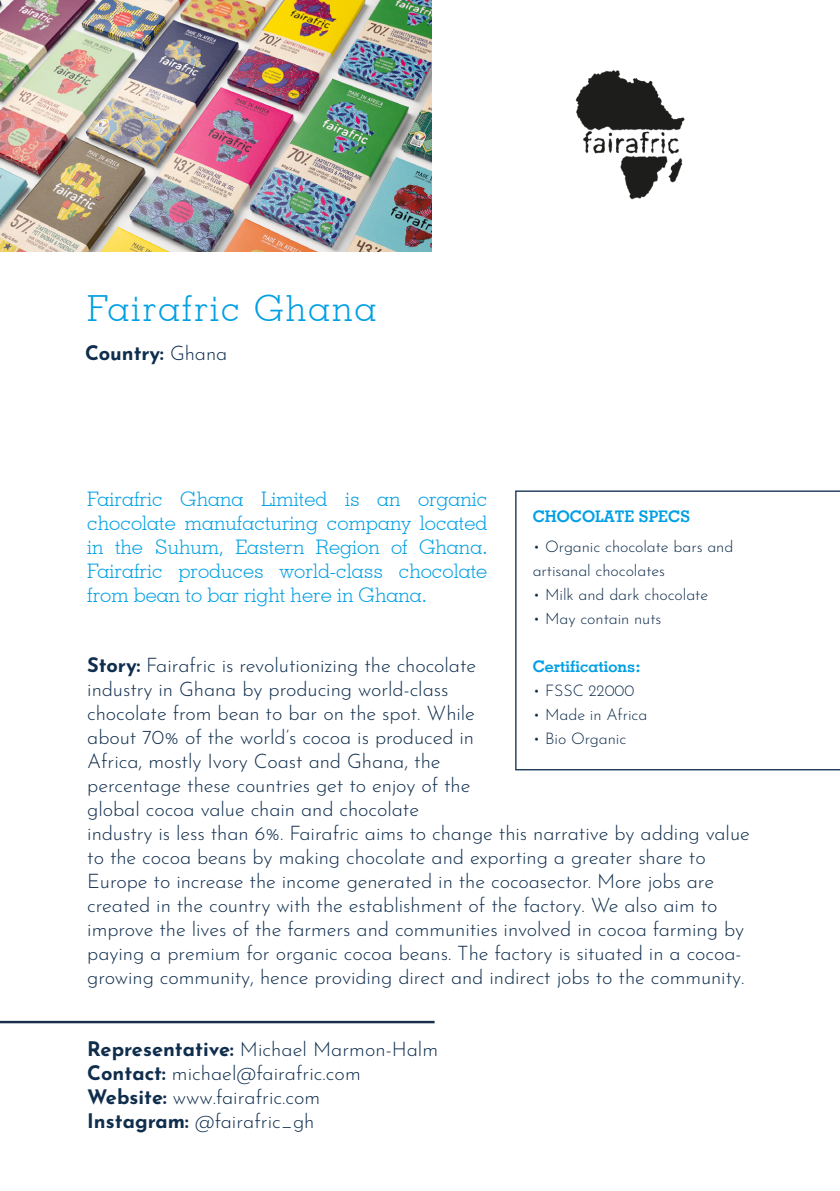
<style>
.page{position:relative;width:840px;height:1191px;background:#fff}
.page>*{position:absolute;margin:0;border:0;box-sizing:border-box;transform-origin:0 0}
.t1{font:300 36px "Geometric Slab 703 BT";letter-spacing:.06em;color:#009fe3}
.Text_Body_Swiss{font:300 20px/24px "Josefin Sans";letter-spacing:-.005em;color:#0f2d4c}
.t2{font:300 20px/24px "Geometric Slab 703 BT";color:#009fe3;text-align:justify}
.Text_Body_Swiss-2{font:700 20px "Josefin Sans";letter-spacing:-.005em;color:#0f2d4c}
.Text_Body_Swiss-3{font:300 16px/24px "Josefin Sans";letter-spacing:-.005em;color:#0f2d4c}
.Text_Body_Swiss-4{font:700 16px "Geometric Slab 703 BT";color:#009fe3}
.s1{font-weight:300}
.s2{font-weight:700}
</style>
<div class="page">
<img style="left:575px;top:70px;width:110px;height:130px">
<hr style="left:0;top:1020px;width:434px;height:3px;background:#1a2e4c">
<div style="left:515px;top:490px;width:324px;height:280px;border:1px solid #0f2d4c"></div>
<img style="left:0;top:0;width:431px;height:251px">
<p class="t1" style="left:87px;top:286px;width:290px">Fairafric Ghana</p>
<p class="Text_Body_Swiss-2" style="left:85px;top:338px;width:144px">Country: <span class="s1">Ghana</span></p>
<p class="t2" style="left:87px;top:486px;width:401px">Fairafric Ghana Limited is an organic chocolate manufacturing company located in the Suhum, Eastern Region of Ghana.<br>Fairafric produces world-class chocolate from bean to bar right here in Ghana.</p>
<p class="Text_Body_Swiss-4" style="left:532px;top:506px;width:159px">CHOCOLATE SPECS</p>
<p class="Text_Body_Swiss-3" style="left:532px;top:533px;width:202px">• Organic chocolate bars and artisanal chocolates</p>
<p class="Text_Body_Swiss-3" style="left:532px;top:581px;width:177px">• Milk and dark chocolate</p>
<p class="Text_Body_Swiss-3" style="left:532px;top:605px;width:130px">• May contain nuts</p>
<p class="Text_Body_Swiss-4" style="left:532px;top:657px;width:109px">Certifications:</p>
<p class="Text_Body_Swiss-3" style="left:532px;top:677px;width:103px">• FSSC 22000</p>
<p class="Text_Body_Swiss-3" style="left:532px;top:701px;width:116px">• Made in Africa</p>
<p class="Text_Body_Swiss-3" style="left:532px;top:725px;width:95px">• Bio Organic</p>
<p class="Text_Body_Swiss" style="left:87px;top:651px;width:663px"><span class="s2">Story:</span> Fairafric is revolutionizing the chocolate<br>industry in Ghana by producing world-class<br>chocolate from bean to bar on the spot. While<br>about 70% of the world’s cocoa is produced in<br>Africa, mostly Ivory Coast and Ghana, the<br>percentage these countries get to enjoy of the<br>global cocoa value chain and chocolate<br>industry is less than 6%. Fairafric aims to change this narrative by adding value to the cocoa beans by making chocolate and exporting a greater share to Europe to increase the income generated in the cocoasector. More jobs are created in the country with the establishment of the factory. We also aim to improve the lives of the farmers and communities involved in cocoa farming by paying a premium for organic cocoa beans. The factory is situated in a cocoa&shy;growing community, hence providing direct and indirect jobs to the community.</p>
<p class="Text_Body_Swiss" style="left:87px;top:1035px;width:352px"><span class="s2">Representative:</span> Michael Marmon-Halm</p>
<p class="Text_Body_Swiss" style="left:87px;top:1059px;width:275px"><span class="s2">Contact:</span> michael@fairafric.com</p>
<p class="Text_Body_Swiss" style="left:87px;top:1083px;width:234px"><span class="s2">Website:</span> www.fairafric.com</p>
<p class="Text_Body_Swiss" style="left:87px;top:1107px;width:229px"><span class="s2">Instagram:</span> @fairafric_gh</p>
</div>
